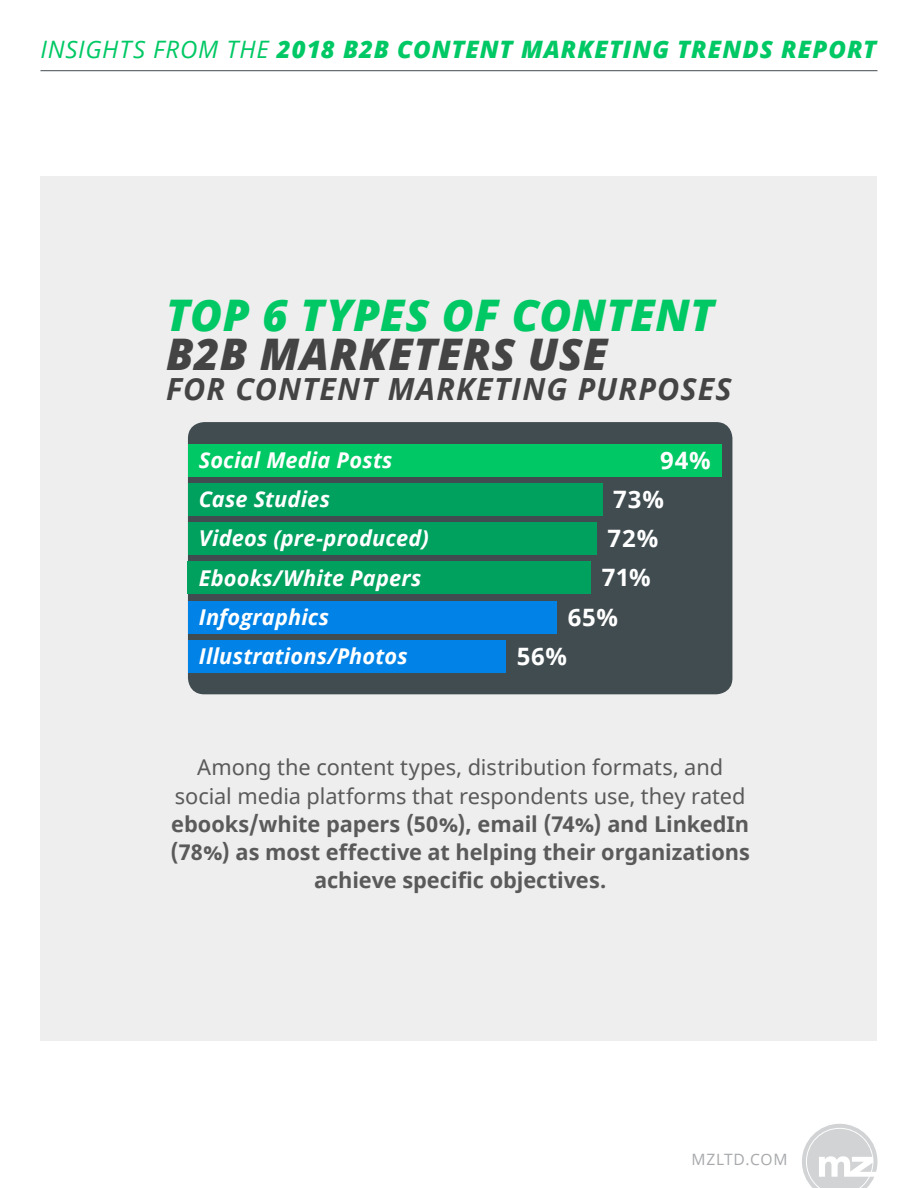
<style>
.page{position:relative;width:918px;height:1188px;background:#fff}
.page>*{position:absolute;margin:0;border:0;box-sizing:border-box;transform-origin:0 0}
.t1{font:italic 800 43.5px/39.2px "Open Sans";letter-spacing:.01em;color:#00c864}
.t2{font:italic 700 30.45px "Open Sans";letter-spacing:.035em;color:#444}
.t3{font:italic 800 24px "Open Sans";letter-spacing:.04em;color:#00c864}
.t4{font:700 24px "Open Sans";letter-spacing:.04em;color:#fff}
.t5{font:700 21.75px/28.3px "Noto Sans";letter-spacing:-.005em;color:#5a5a5a;text-align:center}
.t6{font:italic 700 21.75px "Open Sans";letter-spacing:.005em;color:#fff}
.t7{font:15.6px "Open Sans";letter-spacing:.05em;color:#a7a9ac}
.s1{font-weight:400}
.s2{color:#444}
</style>
<div class="page">
<div style="left:40px;top:177px;width:838px;height:864px;background:#eee"></div>
<svg style="left:802px;top:1124px;width:76px;height:64px"></svg>
<div style="left:188px;top:422px;width:544px;height:272px;background:#414c50;border-radius:16px"></div>
<div style="left:188px;top:444px;width:534px;height:33px;background:#00c864"></div>
<div style="left:188px;top:483px;width:414px;height:33px;background:#00a05f"></div>
<div style="left:188px;top:522px;width:409px;height:33px;background:#00a05f"></div>
<div style="left:188px;top:561px;width:403px;height:33px;background:#00a05f"></div>
<div style="left:188px;top:601px;width:369px;height:32px;background:#0082e6"></div>
<div style="left:188px;top:640px;width:318px;height:33px;background:#0082e6"></div>
<hr style="left:40px;top:70px;width:838px;height:1px;background:#414c50">
<p class="t3" style="left:40px;top:31px;width:837px"><span class="s1">INSIGHTS FROM THE</span> 2018 B2B CONTENT MARKETING TRENDS REPORT</p>
<p class="t1" style="left:166px;top:293px;width:549px">TOP 6 TYPES OF CONTENT<br><span class="s2">B2B MARKETERS USE</span></p>
<p class="t2" style="left:166px;top:368px;width:567px">FOR CONTENT MARKETING PURPOSES</p>
<p class="t6" style="left:199px;top:445px;width:195px">Social Media Posts</p>
<p class="t6" style="left:199px;top:484px;width:133px">Case Studies</p>
<p class="t6" style="left:199px;top:523px;width:231px">Videos (pre-produced)</p>
<p class="t6" style="left:199px;top:562px;width:224px">Ebooks/White Papers</p>
<p class="t6" style="left:199px;top:602px;width:132px">Infographics</p>
<p class="t6" style="left:199px;top:641px;width:210px">Illustrations/Photos</p>
<p class="t4" style="left:660px;top:443px;width:52px">94%</p>
<p class="t4" style="left:613px;top:482px;width:52px">73%</p>
<p class="t4" style="left:608px;top:522px;width:52px">72%</p>
<p class="t4" style="left:602px;top:561px;width:50px">71%</p>
<p class="t4" style="left:568px;top:600px;width:52px">65%</p>
<p class="t4" style="left:517px;top:639px;width:52px">56%</p>
<p class="t5" style="left:171px;top:754px;width:581px"><span class="s1">Among the content types, distribution formats, and social media platforms that respondents use, they rated </span>ebooks/white papers (50%), email (74%) and LinkedIn (78%) as most effective at helping their organizations achieve specific objectives.</p>
<p class="t7" style="left:691px;top:1149px;width:98px">MZLTD.COM</p>
</div>
